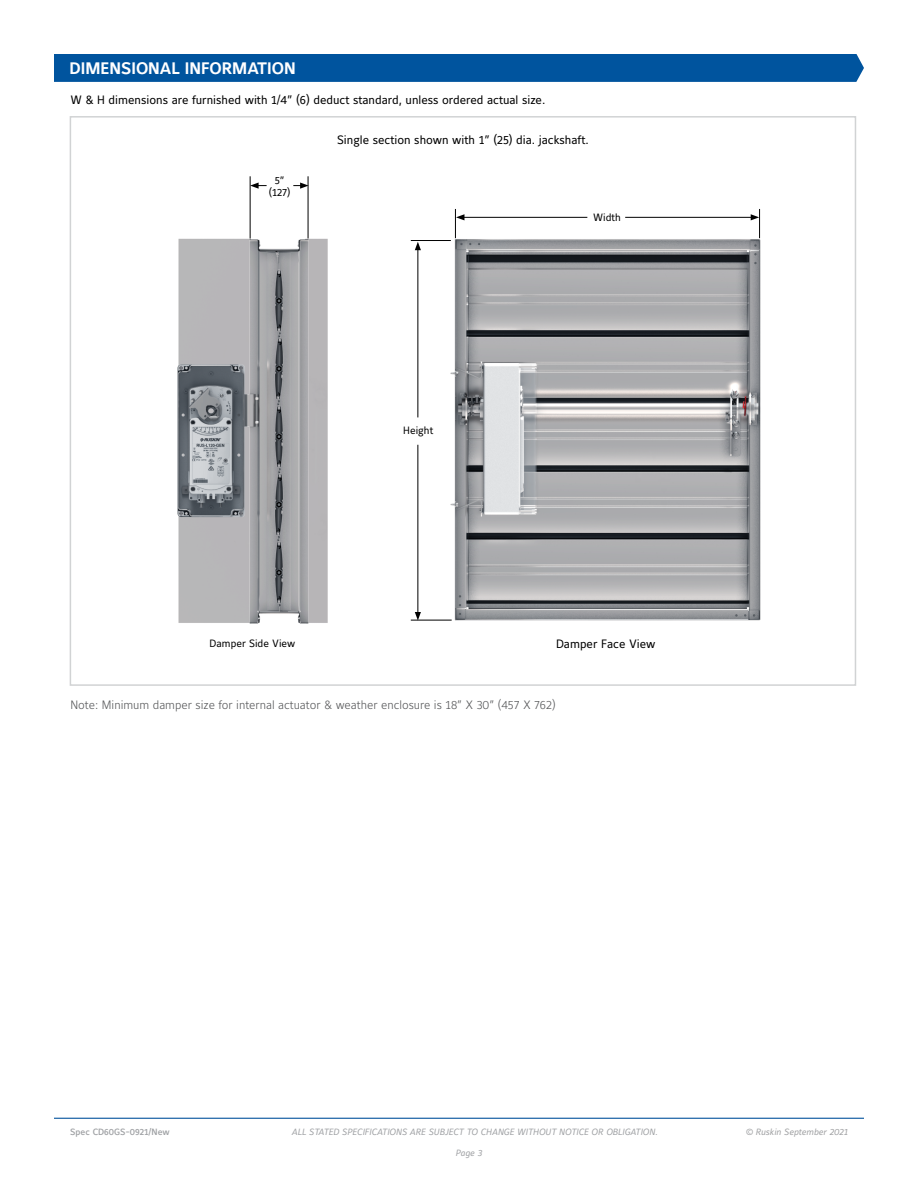
<style>
.page{position:relative;width:918px;height:1188px;background:#fff}
.page>*{position:absolute;margin:0;border:0;box-sizing:border-box;transform-origin:0 0}
.t1{font:16.5px "Maurea Bold Lf";color:#fff}
.t2{font:12px "Maurea Regular Lf";color:#000}
.t3{font:12px "Maurea Light Lf";color:#58595b}
.t4{font:10.5px/12.6px "Maurea Regular Lf";color:#000;text-align:center}
.t5{font:9px "Maurea Regular Italic Lf";color:#9fa1a4}
.t6{font:9px "Maurea Regular Italic Lf";color:#a0a1a3}
.t7{font:9px "Maurea Medium Lf";color:#9fa1a4}
</style>
<div class="page">
<hr style="left:54px;top:1118px;width:810px;height:1px;background:#05549e">
<div style="left:54px;top:54px;width:810px;height:28px;background:#00549e"></div>
<hr style="left:308px;top:176px;width:1px;height:63px;background:#000">
<hr style="left:250px;top:176px;width:1px;height:63px;background:#000">
<svg style="left:250px;top:183px;width:17px;height:6px"></svg>
<svg style="left:293px;top:183px;width:16px;height:6px"></svg>
<hr style="left:411px;top:240px;width:40px;height:1px;background:#000">
<hr style="left:411px;top:620px;width:41px;height:1px;background:#000">
<hr style="left:462px;top:217px;width:125px;height:1px;background:#000">
<svg style="left:455px;top:209px;width:9px;height:29px"></svg>
<hr style="left:417px;top:248px;width:1px;height:169px;background:#000">
<svg style="left:415px;top:242px;width:6px;height:8px"></svg>
<hr style="left:417px;top:445px;width:1px;height:169px;background:#000">
<svg style="left:415px;top:612px;width:6px;height:8px"></svg>
<hr style="left:625px;top:217px;width:128px;height:1px;background:#000">
<svg style="left:751px;top:209px;width:9px;height:29px"></svg>
<img style="left:451px;top:239px;width:310px;height:381px">
<img style="left:177px;top:239px;width:151px;height:385px">
<h1 class="t1" style="left:70px;top:59px;width:228px">DIMENSIONAL INFORMATION</h1>
<p class="t2" style="left:70px;top:93px;width:476px">W &amp; H dimensions are furnished with 1/4” (6) deduct standard, unless ordered actual size.</p>
<p class="t2" style="left:337px;top:133px;width:253px">Single section shown with 1” (25) dia. jackshaft.</p>
<p class="t4" style="left:269px;top:174px;width:23px">5” (127)</p>
<p class="t4" style="left:210px;top:637px;width:87px">Damper Side View</p>
<p class="t4" style="left:403px;top:425px;width:31px">Height</p>
<p class="t4" style="left:593px;top:211px;width:29px">Width</p>
<p class="t2" style="left:556px;top:637px;width:101px">Damper Face View</p>
<p class="t3" style="left:71px;top:699px;width:487px">Note: Minimum damper size for internal actuator &amp; weather enclosure is 18” X 30” (457 X 762)</p>
<p class="t7" style="left:70px;top:1126px;width:101px">Spec CD60GS-0921/New</p>
<p class="t5" style="left:292px;top:1126px;width:367px">ALL STATED SPECIFICATIONS ARE SUBJECT TO CHANGE WITHOUT NOTICE OR OBLIGATION.</p>
<p class="t6" style="left:745px;top:1126px;width:104px">© Ruskin September 2021</p>
<p class="t5" style="left:455px;top:1148px;width:28px">Page 3</p>
</div>
